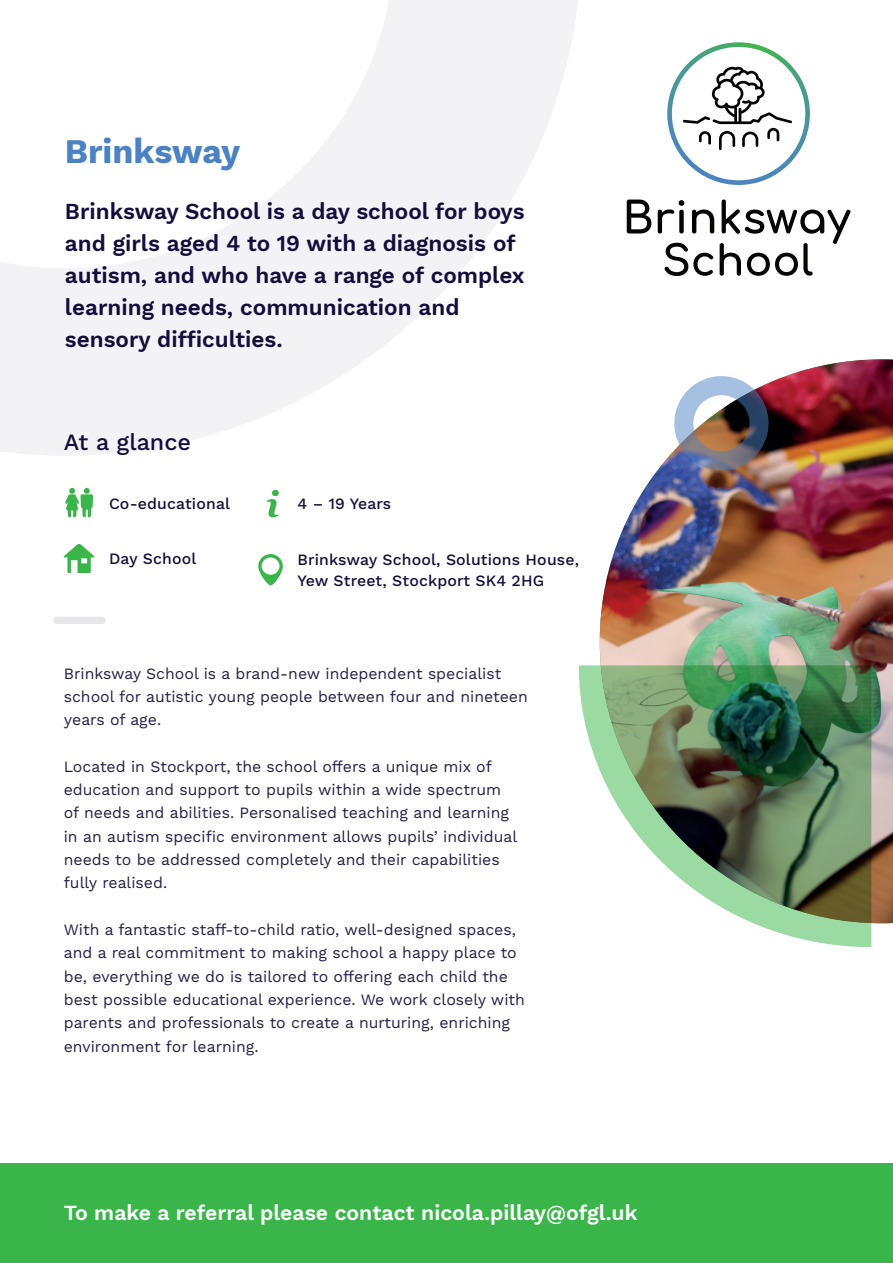
<style>
.page{position:relative;width:893px;height:1263px;background:#fff}
.page>*{position:absolute;margin:0;border:0;box-sizing:border-box;transform-origin:0 0}
.t1{font:700 33.9px "Work Sans";color:#4b82c3}
.t2{font:500 23.25px "Work Sans";color:#130d3c}
.t3{font:600 22.5px/31.8px "Work Sans";color:#130d3c}
.t4{font:600 21.15px "Work Sans";color:#fff}
.t5{font:15.75px/23.2px "Work Sans";color:#241e47}
.t6{font:500 15.75px/20.9px "Work Sans";letter-spacing:.01em;color:#130d3c}
</style>
<div class="page">
<img style="left:600px;top:359px;width:293px;height:564px">
<div style="left:0;top:1163px;width:893px;height:100px;background:#3ab54a"></div>
<svg style="left:0;top:0;width:578px;height:455px"></svg>
<img style="left:579px;top:665px;width:292px;height:282px">
<div style="left:674px;top:376px;width:94px;height:94px;border:19px solid #4b82c3;border-radius:50%"></div>
<svg style="left:258px;top:554px;width:25px;height:31px"></svg>
<svg style="left:65px;top:488px;width:28px;height:29px"></svg>
<svg style="left:63px;top:544px;width:32px;height:29px"></svg>
<svg style="left:267px;top:490px;width:12px;height:27px"></svg>
<div style="left:53px;top:617px;width:53px;height:7px;background:#e7e7eb;border-radius:4px"></div>
<svg style="left:665px;top:243px;width:48px;height:33px"></svg>
<svg style="left:627px;top:200px;width:24px;height:33px"></svg>
<svg style="left:658px;top:200px;width:26px;height:33px"></svg>
<svg style="left:692px;top:209px;width:22px;height:25px"></svg>
<svg style="left:720px;top:200px;width:130px;height:76px"></svg>
<svg style="left:667px;top:42px;width:143px;height:143px"></svg>
<h1 class="t1" style="left:65px;top:126px;width:177px">Brinksway</h1>
<h3 class="t3" style="left:65px;top:195px;width:461px">Brinksway School is a day school for boys and girls aged 4 to 19 with a diagnosis of autism, and who have a range of complex learning needs, communication and sensory difficulties.</h3>
<h2 class="t2" style="left:64px;top:429px;width:129px">At a glance</h2>
<p class="t6" style="left:109px;top:494px;width:123px">Co-educational</p>
<p class="t6" style="left:109px;top:549px;width:89px">Day School</p>
<p class="t6" style="left:297px;top:494px;width:95px">4 – 19 Years</p>
<p class="t6" style="left:297px;top:550px;width:283px">Brinksway School, Solutions House,<br>Yew Street, Stockport SK4 2HG</p>
<p class="t5" style="left:64px;top:662px;width:465px">Brinksway School is a brand-new independent specialist school for autistic young people between four and nineteen years of age.</p>
<p class="t5" style="left:64px;top:755px;width:455px">Located in Stockport, the school offers a unique mix of education and support to pupils within a wide spectrum of needs and abilities. Personalised teaching and learning in an autism specific environment allows pupils’ individual needs to be addressed completely and their capabilities fully realised.</p>
<p class="t5" style="left:64px;top:919px;width:463px">With a fantastic staff-to-child ratio, well-designed spaces, and a real commitment to making school a happy place to be, everything we do is tailored to offering each child the best possible educational experience. We work closely with parents and professionals to create a nurturing, enriching environment for learning.</p>
<h3 class="t4" style="left:64px;top:1197px;width:575px">To make a referral please contact nicola.pillay@ofgl.uk</h3>
</div>
